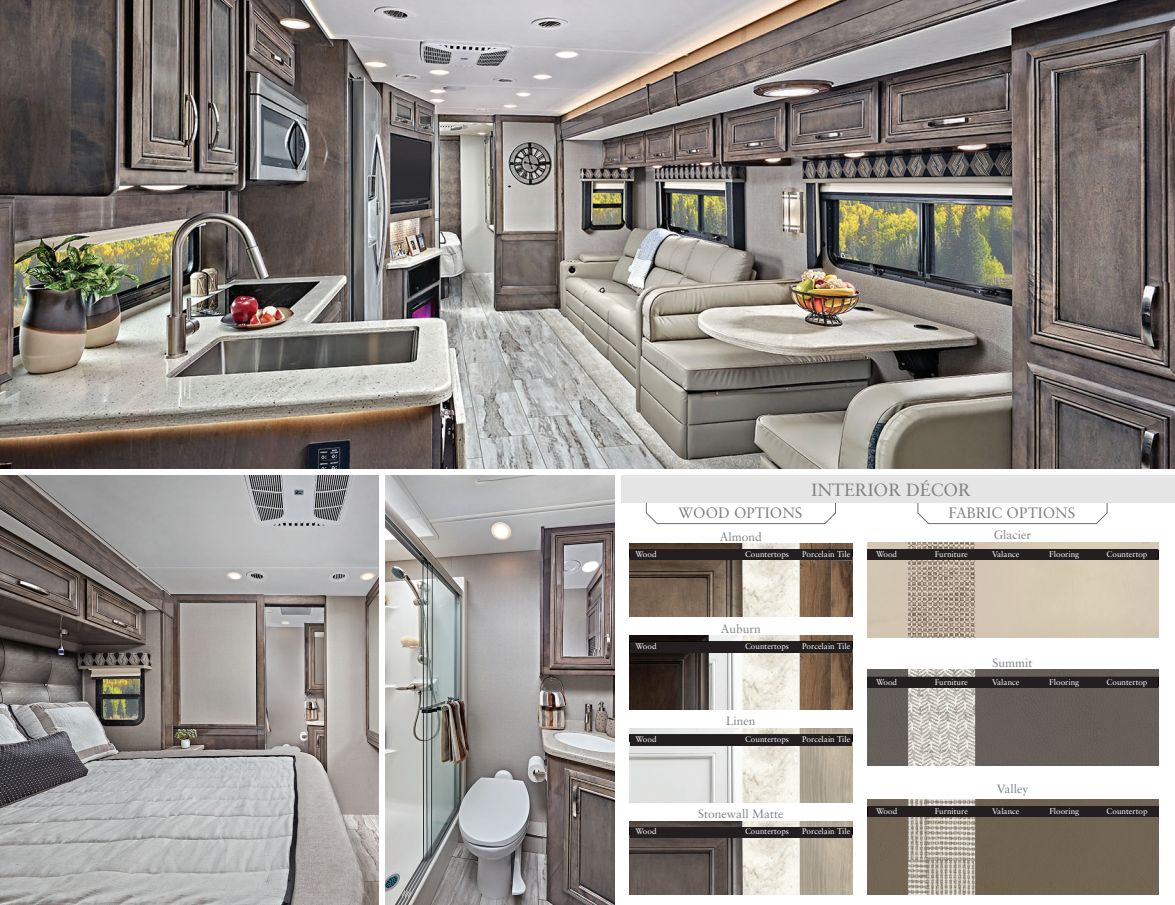
<style>
.page{position:relative;width:1175px;height:905px;background:#fff}
.page>*{position:absolute;margin:0;border:0;box-sizing:border-box;transform-origin:0 0}
.t1{font:17.7px "Sabon LT Pro";color:#808285}
.t2{font:15px "Sabon LT Pro";color:#808285}
.t3{font:12px "Sabon LT Pro";color:#808285}
.t4{font:8.25px "Sabon LT Pro";color:#fff}
</style>
<div class="page">
<svg style="left:646px;top:502px;width:190px;height:22px"></svg>
<svg style="left:917px;top:502px;width:190px;height:22px"></svg>
<img style="left:0;top:0;width:1174px;height:468px">
<img style="left:0;top:476px;width:378px;height:428px">
<img style="left:385px;top:476px;width:229px;height:428px">
<div style="left:621px;top:476px;width:553px;height:26px;background:#e6e5e5"></div>
<img style="left:867px;top:670px;width:291px;height:95px">
<div style="left:867px;top:677px;width:291px;height:11px;background:#231f20"></div>
<img style="left:867px;top:542px;width:291px;height:95px">
<div style="left:867px;top:549px;width:291px;height:11px;background:#231f20"></div>
<img style="left:867px;top:799px;width:291px;height:95px">
<div style="left:867px;top:806px;width:291px;height:11px;background:#231f20"></div>
<img style="left:629px;top:543px;width:223px;height:73px">
<div style="left:630px;top:549px;width:222px;height:11px;background:#231f20"></div>
<img style="left:629px;top:636px;width:223px;height:73px">
<div style="left:630px;top:641px;width:222px;height:11px;background:#231f20"></div>
<img style="left:629px;top:728px;width:223px;height:74px">
<div style="left:630px;top:734px;width:222px;height:11px;background:#231f20"></div>
<img style="left:629px;top:821px;width:223px;height:73px">
<div style="left:630px;top:826px;width:222px;height:11px;background:#231f20"></div>
<h1 class="t1" style="left:811px;top:478px;width:161px">INTERIOR DÉCOR</h1>
<h2 class="t2" style="left:678px;top:503px;width:126px">WOOD OPTIONS</h2>
<h2 class="t2" style="left:948px;top:503px;width:128px">FABRIC OPTIONS</h2>
<h3 class="t3" style="left:720px;top:529px;width:43px">Almond</h3>
<p class="t4" style="left:635px;top:548px;width:23px">Wood</p>
<p class="t4" style="left:745px;top:548px;width:46px">Countertops</p>
<p class="t4" style="left:802px;top:548px;width:50px">Porcelain Tile</p>
<h3 class="t3" style="left:993px;top:527px;width:39px">Glacier</h3>
<p class="t4" style="left:876px;top:548px;width:23px">Wood</p>
<p class="t4" style="left:934px;top:548px;width:35px">Furniture</p>
<p class="t4" style="left:992px;top:548px;width:29px">Valance</p>
<p class="t4" style="left:1049px;top:548px;width:32px">Flooring</p>
<p class="t4" style="left:1106px;top:548px;width:42px">Countertop</p>
<h3 class="t3" style="left:721px;top:621px;width:42px">Auburn</h3>
<p class="t4" style="left:635px;top:641px;width:23px">Wood</p>
<p class="t4" style="left:745px;top:641px;width:46px">Countertops</p>
<p class="t4" style="left:802px;top:641px;width:50px">Porcelain Tile</p>
<h3 class="t3" style="left:726px;top:713px;width:31px">Linen</h3>
<p class="t4" style="left:635px;top:734px;width:23px">Wood</p>
<p class="t4" style="left:745px;top:734px;width:46px">Countertops</p>
<p class="t4" style="left:802px;top:734px;width:50px">Porcelain Tile</p>
<h3 class="t3" style="left:698px;top:806px;width:87px">Stonewall Matte</h3>
<p class="t4" style="left:635px;top:826px;width:23px">Wood</p>
<p class="t4" style="left:745px;top:826px;width:46px">Countertops</p>
<p class="t4" style="left:802px;top:826px;width:50px">Porcelain Tile</p>
<h3 class="t3" style="left:992px;top:655px;width:41px">Summit</h3>
<p class="t4" style="left:876px;top:676px;width:23px">Wood</p>
<p class="t4" style="left:934px;top:676px;width:35px">Furniture</p>
<p class="t4" style="left:992px;top:676px;width:29px">Valance</p>
<p class="t4" style="left:1049px;top:676px;width:32px">Flooring</p>
<p class="t4" style="left:1106px;top:676px;width:42px">Countertop</p>
<h3 class="t3" style="left:996px;top:781px;width:33px">Valley</h3>
<p class="t4" style="left:876px;top:805px;width:23px">Wood</p>
<p class="t4" style="left:934px;top:805px;width:35px">Furniture</p>
<p class="t4" style="left:992px;top:805px;width:29px">Valance</p>
<p class="t4" style="left:1049px;top:805px;width:32px">Flooring</p>
<p class="t4" style="left:1106px;top:805px;width:42px">Countertop</p>
</div>
